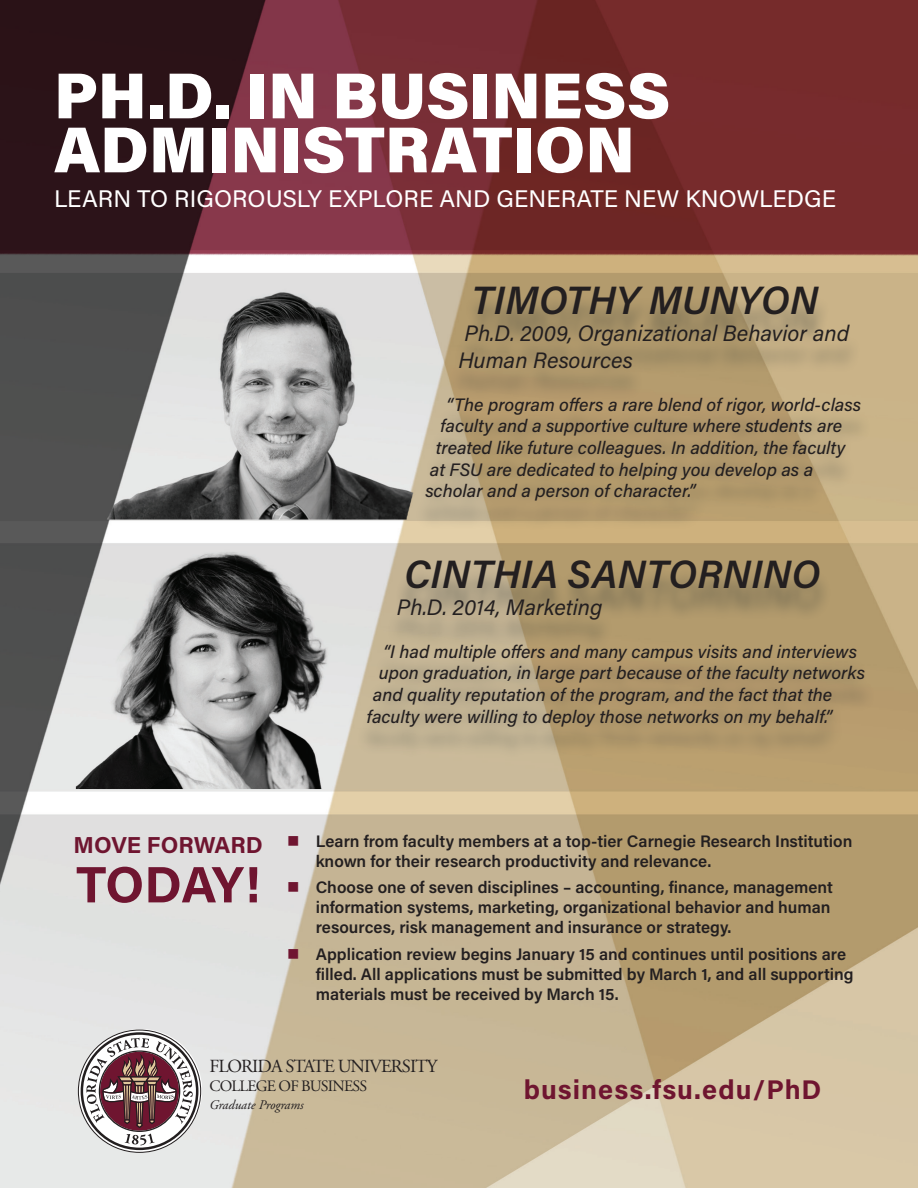
<style>
.page{position:relative;width:918px;height:1188px;background:#fff}
.page>*{position:absolute;margin:0;border:0;box-sizing:border-box;transform-origin:0 0}
.t1{font:900 64.8px/54px "Acumin Pro";color:#fff}
.t2{font:700 51.15px "Acumin Pro";letter-spacing:-.015em;color:#6f1530}
.t3{font:italic 600 39.45px "Acumin Pro";letter-spacing:.01em;color:#231f20}
.t4{font:700 27px "Acumin Pro";letter-spacing:.04em;color:#6f1530}
.t5{font:24px "Acumin Pro";color:#fff}
.t6{font:700 23.1px "Acumin Pro";color:#6f1530}
.t7{font:italic 22.2px/26.7px "Acumin Pro";color:#231f20}
.t8{font:18.45px "Adobe Garamond Pro";letter-spacing:-.05em;color:#231f20}
.t9{font:italic 500 18px "Acumin Pro";color:#231f20}
.t10{font:600 16.65px/20px "Acumin Pro";color:#231f20}
.t11{font:15.9px "Adobe Garamond Pro";letter-spacing:-.05em;color:#231f20}
.t12{font:italic 13.2px "Adobe Garamond Pro";color:#231f20}
.s1{color:#6f1530}
</style>
<div class="page">
<img style="left:0;top:0;width:918px;height:1188px">
<div style="left:415px;top:296px;width:457px;height:237px;background:#071822;opacity:.35"></div>
<div style="left:356px;top:569px;width:520px;height:191px;background:#071822;opacity:.35"></div>
<svg style="left:78px;top:1030px;width:123px;height:123px"></svg>
<h1 class="t1" style="left:54px;top:66px;width:618px">PH.D. IN BUSINESS<br>ADMINISTRATION</h1>
<h3 class="t5" style="left:54px;top:182px;width:784px">LEARN TO RIGOROUSLY EXPLORE AND GENERATE NEW KNOWLEDGE</h3>
<h3 class="t3" style="left:472px;top:272px;width:348px">TIMOTHY MUNYON</h3>
<h3 class="t7" style="left:458px;top:319px;width:392px">Ph.D. 2009, Organizational Behavior and<br>Human Resources</h3>
<p class="t9" style="left:446px;top:392px;width:416px">“The program offers a rare blend of rigor, world-class</p>
<p class="t9" style="left:440px;top:413px;width:403px">faculty and a supportive culture where students are</p>
<p class="t9" style="left:436px;top:435px;width:411px">treated like future colleagues. In addition, the faculty</p>
<p class="t9" style="left:430px;top:457px;width:385px">at FSU are dedicated to helping you develop as a</p>
<p class="t9" style="left:425px;top:478px;width:272px">scholar and a person of character.”</p>
<h3 class="t3" style="left:404px;top:546px;width:418px">CINTHIA SANTORNINO</h3>
<h3 class="t7" style="left:397px;top:593px;width:207px">Ph.D. 2014, Marketing</h3>
<p class="t9" style="left:383px;top:639px;width:475px">“I had multiple offers and many campus visits and interviews</p>
<p class="t9" style="left:379px;top:661px;width:488px">upon graduation, in large part because of the faculty networks</p>
<p class="t9" style="left:373px;top:682px;width:461px">and quality reputation of the program, and the fact that the</p>
<p class="t9" style="left:367px;top:704px;width:467px">faculty were willing to deploy those networks on my behalf.”</p>
<h3 class="t6" style="left:74px;top:829px;width:191px">MOVE FORWARD</h3>
<h2 class="t2" style="left:76px;top:849px;width:186px">TODAY!</h2>
<p class="t10" style="left:316px;top:830px;width:538px;text-indent:-29px"><span class="s1">■</span> Learn from faculty members at a top-tier Carnegie Research Institution known for their research productivity and relevance.</p>
<p class="t10" style="left:316px;top:877px;width:519px;text-indent:-29px"><span class="s1">■</span> Choose one of seven disciplines – accounting, finance, management information systems, marketing, organizational behavior and human resources, risk management and insurance or strategy.</p>
<p class="t10" style="left:316px;top:943px;width:539px;text-indent:-29px"><span class="s1">■</span> Application review begins January 15 and continues until positions are filled. All applications must be submitted by March 1, and all supporting materials must be received by March 15.</p>
<p class="t8" style="left:209px;top:1055px;width:229px">FLORIDA STATE UNIVERSITY</p>
<p class="t11" style="left:209px;top:1077px;width:159px">COLLEGE OF BUSINESS</p>
<p class="t12" style="left:209px;top:1096px;width:96px">Graduate Programs</p>
<h3 class="t4" style="left:524px;top:1071px;width:299px">business.fsu.edu/PhD</h3>
</div>
